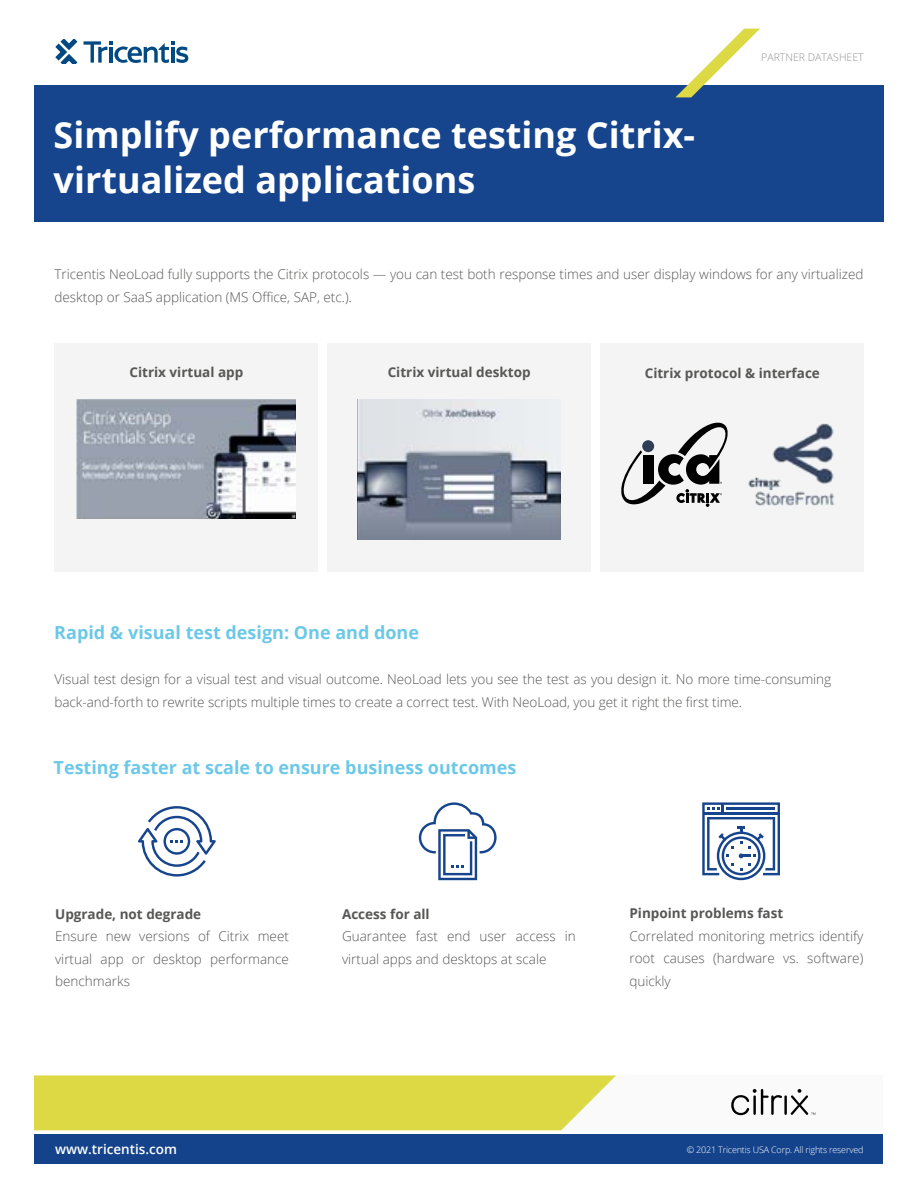
<style>
.page{position:relative;width:918px;height:1188px;background:#fff}
.page>*{position:absolute;margin:0;border:0;box-sizing:border-box;transform-origin:0 0}
.t1{font:700 36px/45px "Open Sans";color:#fff}
.t2{font:700 18px "Open Sans";color:#6cc8e7}
.t3{font:300 13.5px/22.5px "Open Sans";color:#575756}
.t4{font:700 13.5px "Open Sans";color:#575756}
.t5{font:600 13.5px "Open Sans";color:#fff}
.t6{font:300 10.5px "Open Sans";color:#929391}
.t7{font:300 9px "Open Sans";letter-spacing:-.02em;color:#fff}
</style>
<div class="page">
<div style="left:35px;top:1075px;width:848px;height:54px;background:#fbfafa"></div>
<div style="left:34px;top:85px;width:849px;height:137px;background:#16448d"></div>
<div style="left:34px;top:1134px;width:849px;height:30px;background:#14438b"></div>
<svg style="left:84px;top:41px;width:104px;height:22px"></svg>
<svg style="left:55px;top:39px;width:22px;height:25px"></svg>
<svg style="left:676px;top:29px;width:84px;height:68px"></svg>
<div style="left:34px;top:1076px;width:582px;height:54px;background:#dcd944"></div>
<div style="left:54px;top:344px;width:264px;height:228px;background:#f4f4f4"></div>
<div style="left:601px;top:344px;width:263px;height:228px;background:#f4f4f4"></div>
<div style="left:328px;top:344px;width:263px;height:228px;background:#f4f4f4"></div>
<img style="left:77px;top:399px;width:219px;height:120px">
<img style="left:358px;top:399px;width:203px;height:141px">
<img style="left:748px;top:423px;width:88px;height:83px">
<svg style="left:621px;top:422px;width:107px;height:85px"></svg>
<svg style="left:138px;top:806px;width:78px;height:71px"></svg>
<svg style="left:419px;top:802px;width:78px;height:78px"></svg>
<svg style="left:702px;top:802px;width:78px;height:78px"></svg>
<hr style="left:784px;top:1095px;width:3px;height:20px;background:#000">
<svg style="left:731px;top:1089px;width:51px;height:26px"></svg>
<svg style="left:791px;top:1089px;width:24px;height:26px"></svg>
<h1 class="t1" style="left:54px;top:112px;width:643px">Simplify performance testing Citrix&shy;virtualized applications</h1>
<p class="t6" style="left:761px;top:50px;width:104px">PARTNER DATASHEET</p>
<p class="t3" style="left:55px;top:262px;width:810px">Tricentis NeoLoad fully supports the Citrix protocols — you can test both response times and user display windows for any virtualized desktop or SaaS application (MS Office, SAP, etc.).</p>
<p class="t4" style="left:129px;top:362px;width:115px">Citrix virtual app</p>
<p class="t4" style="left:645px;top:364px;width:177px">Citrix protocol &amp; interface</p>
<p class="t4" style="left:388px;top:362px;width:144px">Citrix virtual desktop</p>
<h2 class="t2" style="left:54px;top:620px;width:366px">Rapid &amp; visual test design: One and done</h2>
<p class="t3" style="left:55px;top:667px;width:778px">Visual test design for a visual test and visual outcome. NeoLoad lets you see the test as you design it. No more time-consuming back-and-forth to rewrite scripts multiple times to create a correct test. With NeoLoad, you get it right the first time.</p>
<h2 class="t2" style="left:54px;top:755px;width:464px">Testing faster at scale to ensure business outcomes</h2>
<p class="t4" style="left:55px;top:905px;width:148px">Upgrade, not degrade</p>
<p class="t3" style="left:55px;top:925px;width:235px;text-align:justify">Ensure new versions of Citrix meet virtual app or desktop performance benchmarks</p>
<p class="t4" style="left:342px;top:905px;width:89px">Access for all</p>
<p class="t3" style="left:342px;top:925px;width:235px">Guarantee fast end user access in virtual apps and desktops at scale</p>
<p class="t4" style="left:629px;top:904px;width:155px">Pinpoint problems fast</p>
<p class="t3" style="left:629px;top:924px;width:235px;text-align:justify">Correlated monitoring metrics identify root causes (hardware vs. software) quickly</p>
<p class="t5" style="left:55px;top:1140px;width:123px">www.tricentis.com</p>
<p class="t7" style="left:687px;top:1144px;width:178px">© 2021 Tricentis USA Corp. All rights reserved</p>
</div>
